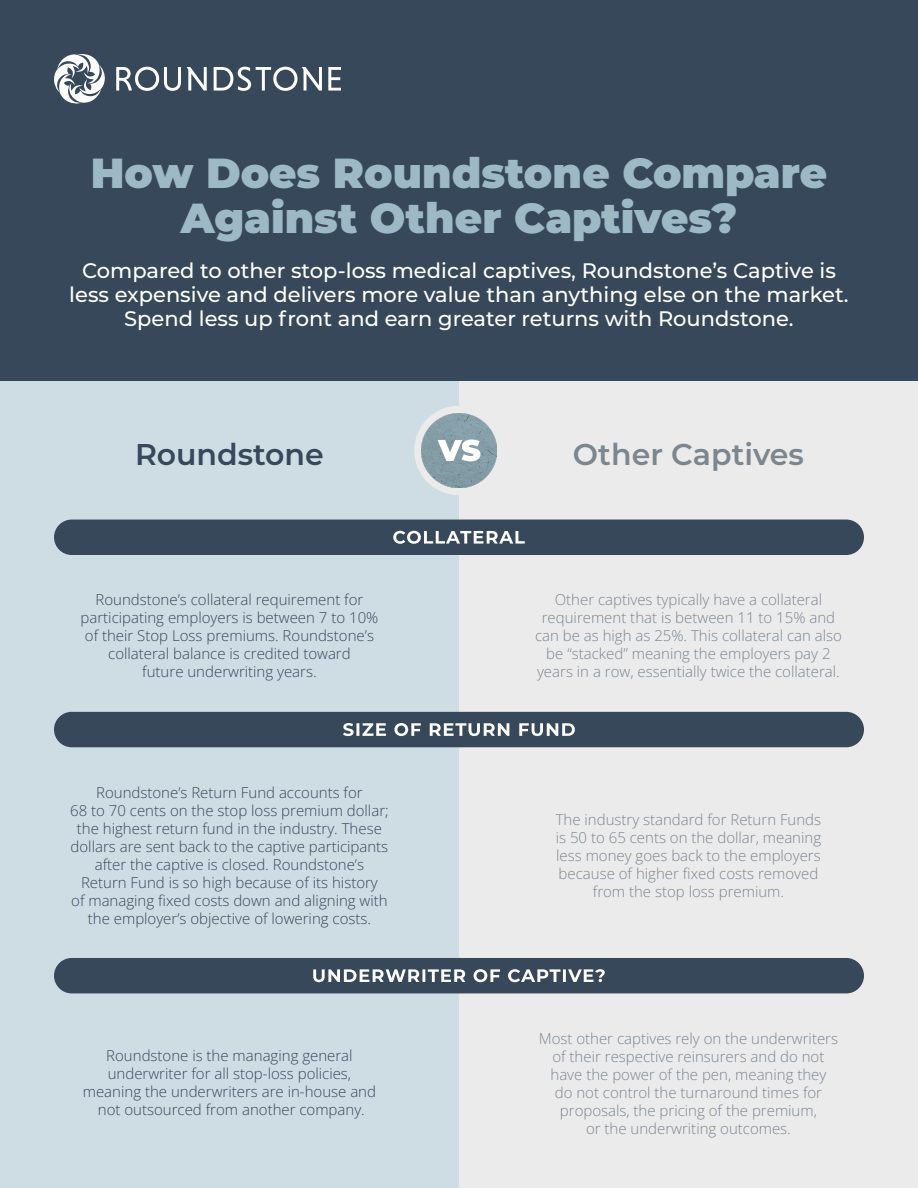
<style>
.page{position:relative;width:918px;height:1188px;background:#fff}
.page>*{position:absolute;margin:0;border:0;box-sizing:border-box;transform-origin:0 0}
.t1{font:900 42px/45px "Montserrat";color:#9cb9c5;text-align:center}
.t2{font:600 30px "Montserrat";color:#7c868e}
.t3{font:600 30px "Montserrat";color:#37485b}
.t4{font:500 21px/24px "Montserrat";color:#fff;text-align:center}
.t5{font:15px/18px "Open Sans";color:#37485b;text-align:center}
.t6{font:15px/18px "Open Sans";color:#7c868e;text-align:center}
</style>
<div class="page">
<div style="left:0;top:0;width:918px;height:381px;background:#37485b"></div>
<div style="left:459px;top:381px;width:459px;height:807px;background:#ebebec"></div>
<div style="left:0;top:381px;width:459px;height:807px;background:#cedde4"></div>
<svg style="left:54px;top:54px;width:51px;height:50px"></svg>
<svg style="left:116px;top:67px;width:65px;height:24px"></svg>
<svg style="left:187px;top:67px;width:20px;height:24px"></svg>
<svg style="left:214px;top:67px;width:108px;height:24px"></svg>
<svg style="left:328px;top:67px;width:13px;height:24px"></svg>
<div style="left:54px;top:712px;width:810px;height:35px;background:#37485b;border-radius:18px"></div>
<svg style="left:343px;top:723px;width:232px;height:13px"></svg>
<div style="left:54px;top:958px;width:810px;height:35px;background:#37485b;border-radius:18px"></div>
<svg style="left:313px;top:969px;width:292px;height:13px"></svg>
<div style="left:414px;top:406px;width:90px;height:89px;background:#ebebec;border-radius:50%"></div>
<img style="left:422px;top:413px;width:74px;height:75px">
<svg style="left:437px;top:439px;width:44px;height:22px"></svg>
<div style="left:54px;top:520px;width:810px;height:35px;background:#37485b;border-radius:18px"></div>
<svg style="left:393px;top:531px;width:132px;height:13px"></svg>
<p class="t1" style="left:91px;top:148px;width:738px">How Does Roundstone Compare<br>Against Other Captives?</p>
<p class="t4" style="left:82px;top:258px;width:755px">Compared to other stop-loss medical captives, Roundstone’s Captive is</p>
<p class="t4" style="left:69px;top:282px;width:781px">less expensive and delivers more value than anything else on the market.<br>Spend less up front and earn greater returns with Roundstone.</p>
<p class="t3" style="left:135px;top:433px;width:190px">Roundstone</p>
<p class="t2" style="left:573px;top:433px;width:233px">Other Captives</p>
<p class="t5" style="left:81px;top:590px;width:299px">Roundstone’s collateral requirement for participating employers is between 7 to 10% of their Stop Loss premiums. Roundstone’s collateral balance is credited toward<br>future underwriting years.</p>
<p class="t6" style="left:535px;top:591px;width:308px">Other captives typically have a collateral requirement that is between 11 to 15% and can be as high as 25%. This collateral can also be “stacked” meaning the employers pay 2 years in a row, essentially twice the collateral.</p>
<p class="t5" style="left:70px;top:783px;width:320px">Roundstone’s Return Fund accounts for<br>68 to 70 cents on the stop loss premium dollar;</p>
<p class="t5" style="left:71px;top:819px;width:319px">the highest return fund in the industry. These dollars are sent back to the captive participants after the captive is closed. Roundstone’s Return Fund is so high because of its history<br>of managing fixed costs down and aligning with the employer’s objective of lowering costs.</p>
<p class="t6" style="left:556px;top:810px;width:267px;text-align:justify">The industry standard for Return Funds is 50 to 65 cents on the dollar, meaning less money goes back to the employers because of higher fixed costs removed</p>
<p class="t6" style="left:593px;top:882px;width:193px">from the stop loss premium.</p>
<p class="t5" style="left:83px;top:1047px;width:295px">Roundstone is the managing general underwriter for all stop-loss policies, meaning the underwriters are in-house and not outsourced from another company.</p>
<p class="t6" style="left:539px;top:1029px;width:301px">Most other captives rely on the underwriters of their respective reinsurers and do not have the power of the pen, meaning they<br>do not control the turnaround times for proposals, the pricing of the premium,<br>or the underwriting outcomes.</p>
</div>
